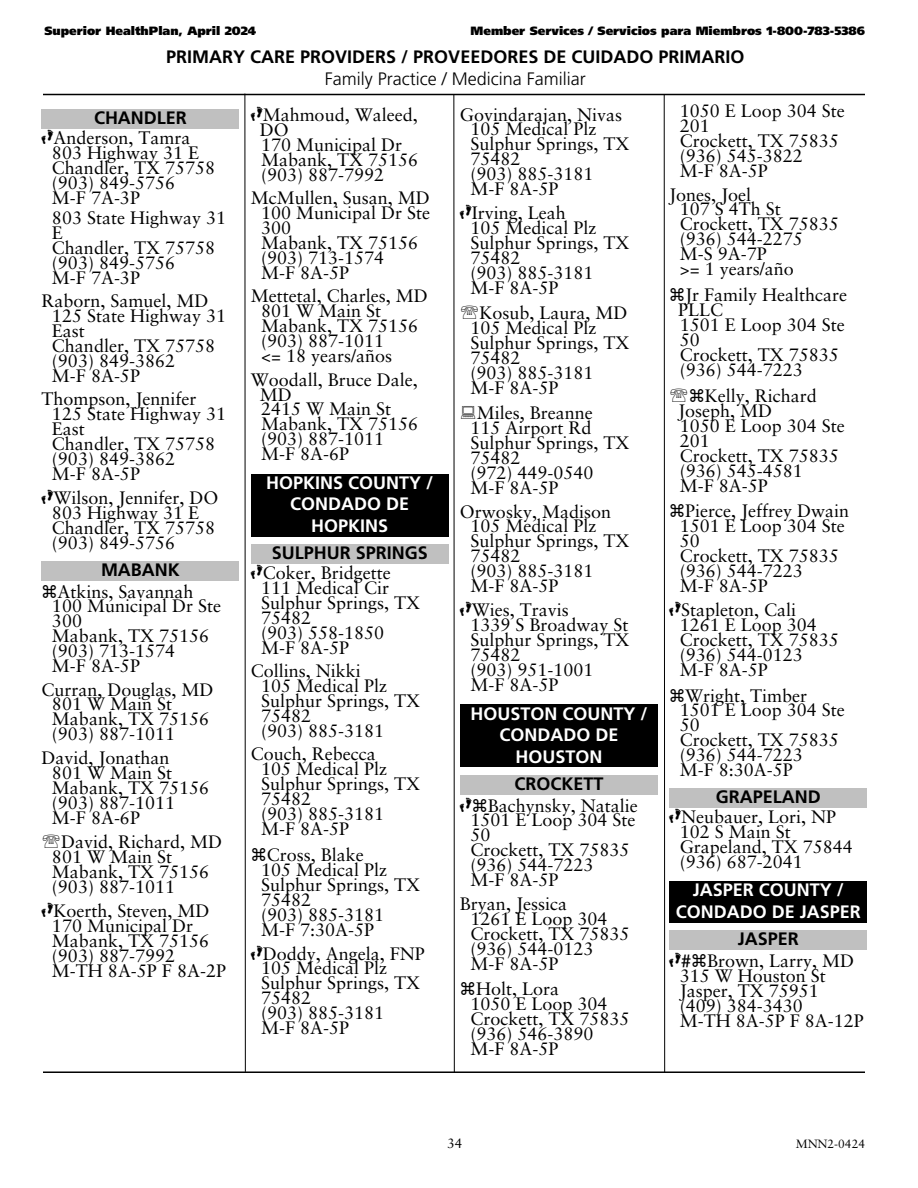
<style>
.page{position:relative;width:918px;height:1188px;background:#fff}
.page>*{position:absolute;margin:0;border:0;box-sizing:border-box;transform-origin:0 0}
.t1{font:18px/15px "Sabon LT Std";color:#000}
.t2{font:700 18px "Frutiger LT Std";color:#000}
.t3{font:700 18px/21.6px "Frutiger LT Std";color:#fff;text-align:center}
.t4{font:300 18px "Frutiger LT Std";color:#000}
.t5{font:13.5px "Sabon LT Std";color:#000}
.t6{font:900 12px "Frutiger LT Std";color:#000}
.t7{font:12px "Sabon LT Std";color:#000}
.s1{font-family:"Feet";font-weight:700}
.s2{font-weight:700}
</style>
<div class="page">
<div style="left:41px;top:109px;width:198px;height:20px;background:#c0c0c0"></div>
<div style="left:41px;top:561px;width:198px;height:19px;background:#c0c0c0"></div>
<div style="left:251px;top:474px;width:198px;height:63px;background:#000"></div>
<div style="left:251px;top:544px;width:198px;height:20px;background:#c0c0c0"></div>
<div style="left:460px;top:704px;width:198px;height:63px;background:#000"></div>
<div style="left:460px;top:775px;width:198px;height:19px;background:#c0c0c0"></div>
<div style="left:669px;top:788px;width:198px;height:20px;background:#c0c0c0"></div>
<div style="left:669px;top:881px;width:198px;height:42px;background:#000"></div>
<div style="left:669px;top:930px;width:198px;height:20px;background:#c0c0c0"></div>
<hr style="left:43px;top:94px;width:822px;height:1px;background:#000">
<hr style="left:43px;top:1071px;width:822px;height:2px;background:#000">
<svg style="left:244px;top:93px;width:2px;height:979px;background:#7e7e7e"></svg>
<svg style="left:453px;top:95px;width:2px;height:977px;background:#7e7e7e"></svg>
<svg style="left:663px;top:93px;width:43px;height:979px"></svg>
<p class="t6" style="left:44px;top:27px;width:213px">Superior HealthPlan, April 2024</p>
<p class="t6" style="left:471px;top:27px;width:396px">Member Services / Servicios para Miembros 1-800-783-5386</p>
<p class="t2" style="left:166px;top:50px;width:580px">PRIMARY CARE PROVIDERS / PROVEEDORES DE CUIDADO PRIMARIO</p>
<p class="t4" style="left:325px;top:71px;width:262px">Family Practice / Medicina Familiar</p>
<p class="t2" style="left:94px;top:112px;width:94px">CHANDLER</p>
<p class="t1" style="left:52px;top:132px;width:165px;text-indent:-10px"><span class="s1">F</span>Anderson, Tamra<br>803 Highway 31 E<br>Chandler, TX 75758 (903) 849-5756<br>M-F 7A-3P</p>
<p class="t1" style="left:52px;top:212px;width:176px">803 State Highway 31<br>E<br>Chandler, TX 75758 (903) 849-5756<br>M-F 7A-3P</p>
<p class="t1" style="left:52px;top:295px;width:176px;text-indent:-10px">Raborn, Samuel, MD<br>125 State Highway 31<br>East<br>Chandler, TX 75758 (903) 849-3862<br>M-F 8A-5P</p>
<p class="t1" style="left:52px;top:393px;width:176px;text-indent:-10px">Thompson, Jennifer<br>125 State Highway 31<br>East<br>Chandler, TX 75758 (903) 849-3862<br>M-F 8A-5P</p>
<p class="t1" style="left:52px;top:492px;width:168px;text-indent:-10px"><span class="s1">F</span>Wilson, Jennifer, DO<br>803 Highway 31 E<br>Chandler, TX 75758 (903) 849-5756</p>
<p class="t2" style="left:101px;top:563px;width:80px">MABANK</p>
<p class="t1" style="left:52px;top:586px;width:171px;text-indent:6px">Atkins, Savannah<br>100 Municipal Dr Ste<br>300<br>Mabank, TX 75156 (903) 713-1574<br>M-F 8A-5P</p>
<p class="t1" style="left:52px;top:684px;width:163px;text-indent:-10px">Curran, Douglas, MD<br>801 W Main St<br>Mabank, TX 75156 (903) 887-1011</p>
<p class="t1" style="left:52px;top:752px;width:159px;text-indent:-10px">David, Jonathan<br>801 W Main St<br>Mabank, TX 75156 (903) 887-1011<br>M-F 8A-6P</p>
<p class="t1" style="left:52px;top:836px;width:172px;text-indent:9px">David, Richard, MD<br>801 W Main St<br>Mabank, TX 75156 (903) 887-1011</p>
<p class="t1" style="left:52px;top:905px;width:176px;text-indent:-10px"><span class="s1">F</span>Koerth, Steven, MD<br>170 Municipal Dr<br>Mabank, TX 75156 (903) 887-7992<br>M-TH 8A-5P F 8A-2P</p>
<p class="t1" style="left:260px;top:109px;width:160px;text-indent:-9px"><span class="s1">F</span>Mahmoud, Waleed,<br>DO<br>170 Municipal Dr<br>Mabank, TX 75156 (903) 887-7992</p>
<p class="t1" style="left:261px;top:192px;width:171px;text-indent:-10px">McMullen, Susan, MD<br>100 Municipal Dr Ste<br>300<br>Mabank, TX 75156 (903) 713-1574<br>M-F 8A-5P</p>
<p class="t1" style="left:261px;top:290px;width:168px;text-indent:-10px">Mettetal, Charles, MD<br>801 W Main St<br>Mabank, TX 75156 (903) 887-1011<br>&lt;= 18 years/años</p>
<p class="t1" style="left:260px;top:374px;width:160px;text-indent:-9px">Woodall, Bruce Dale,<br>MD<br>2415 W Main St<br>Mabank, TX 75156 (903) 887-1011<br>M-F 8A-6P</p>
<p class="t3" style="left:266px;top:474px;width:169px">HOPKINS COUNTY /<br>CONDADO DE<br>HOPKINS</p>
<p class="t2" style="left:272px;top:547px;width:158px">SULPHUR SPRINGS</p>
<p class="t1" style="left:261px;top:567px;width:161px;text-indent:-10px"><span class="s1">F</span>Coker, Bridgette<br>111 Medical Cir<br>Sulphur Springs, TX<br>75482<br>(903) 558-1850<br>M-F 8A-5P</p>
<p class="t1" style="left:261px;top:665px;width:161px;text-indent:-10px">Collins, Nikki<br>105 Medical Plz<br>Sulphur Springs, TX<br>75482<br>(903) 885-3181</p>
<p class="t1" style="left:261px;top:748px;width:161px;text-indent:-10px">Couch, Rebecca<br>105 Medical Plz<br>Sulphur Springs, TX<br>75482<br>(903) 885-3181<br>M-F 8A-5P</p>
<p class="t1" style="left:261px;top:849px;width:161px;text-indent:6px">Cross, Blake<br>105 Medical Plz<br>Sulphur Springs, TX<br>75482<br>(903) 885-3181<br>M-F 7:30A-5P</p>
<p class="t1" style="left:261px;top:948px;width:165px;text-indent:-10px"><span class="s1">F</span>Doddy, Angela, FNP<br>105 Medical Plz<br>Sulphur Springs, TX<br>75482<br>(903) 885-3181<br>M-F 8A-5P</p>
<p class="t1" style="left:470px;top:109px;width:161px;text-indent:-10px">Govindarajan, Nivas<br>105 Medical Plz<br>Sulphur Springs, TX<br>75482<br>(903) 885-3181<br>M-F 8A-5P</p>
<p class="t1" style="left:470px;top:207px;width:161px;text-indent:-10px"><span class="s1">F</span>Irving, Leah<br>105 Medical Plz<br>Sulphur Springs, TX<br>75482<br>(903) 885-3181<br>M-F 8A-5P</p>
<p class="t1" style="left:470px;top:307px;width:161px;text-indent:9px">Kosub, Laura, MD<br>105 Medical Plz<br>Sulphur Springs, TX<br>75482<br>(903) 885-3181<br>M-F 8A-5P</p>
<p class="t1" style="left:470px;top:407px;width:161px;text-indent:6px">Miles, Breanne<br>115 Airport Rd<br>Sulphur Springs, TX<br>75482<br>(972) 449-0540<br>M-F 8A-5P</p>
<p class="t1" style="left:470px;top:506px;width:161px;text-indent:-10px">Orwosky, Madison<br>105 Medical Plz<br>Sulphur Springs, TX<br>75482<br>(903) 885-3181<br>M-F 8A-5P</p>
<p class="t1" style="left:470px;top:604px;width:161px;text-indent:-10px"><span class="s1">F</span>Wies, Travis<br>1339 S Broadway St<br>Sulphur Springs, TX<br>75482<br>(903) 951-1001<br>M-F 8A-5P</p>
<p class="t3" style="left:470px;top:704px;width:179px">HOUSTON COUNTY /<br>CONDADO DE<br>HOUSTON</p>
<p class="t2" style="left:514px;top:777px;width:91px">CROCKETT</p>
<p class="t1" style="left:470px;top:800px;width:169px;text-indent:-10px"><span class="s1">F</span> Bachynsky, Natalie<br>1501 E Loop 304 Ste<br>50<br>Crockett, TX 75835 (936) 544-7223<br>M-F 8A-5P</p>
<p class="t1" style="left:470px;top:898px;width:161px;text-indent:-10px">Bryan, Jessica<br>1261 E Loop 304<br>Crockett, TX 75835 (936) 544-0123<br>M-F 8A-5P</p>
<p class="t1" style="left:470px;top:983px;width:161px;text-indent:6px">Holt, Lora<br>1050 E Loop 304<br>Crockett, TX 75835 (936) 546-3890<br>M-F 8A-5P</p>
<p class="t1" style="left:680px;top:105px;width:167px">1050 E Loop 304 Ste<br>201<br>Crockett, TX 75835 (936) 545-3822<br>M-F 8A-5P</p>
<p class="t1" style="left:680px;top:189px;width:161px;text-indent:-10px">Jones, Joel<br>107 S 4Th St<br>Crockett, TX 75835 (936) 544-2275<br>M-S 9A-7P<br>&gt;= 1 years/año</p>
<p class="t1" style="left:678px;top:289px;width:171px;text-indent:7px">Jr Family Healthcare<br>PLLC<br>1501 E Loop 304 Ste<br>50<br>Crockett, TX 75835 (936) 544-7223</p>
<p class="t1" style="left:678px;top:390px;width:168px;text-indent:27px">Kelly, Richard<br>Joseph, MD<br>1050 E Loop 304 Ste<br>201<br>Crockett, TX 75835 (936) 545-4581<br>M-F 8A-5P</p>
<p class="t1" style="left:680px;top:505px;width:171px;text-indent:6px">Pierce, Jeffrey Dwain<br>1501 E Loop 304 Ste<br>50<br>Crockett, TX 75835 (936) 544-7223<br>M-F 8A-5P</p>
<p class="t1" style="left:680px;top:604px;width:161px;text-indent:-10px"><span class="s1">F</span>Stapleton, Cali<br>1261 E Loop 304<br>Crockett, TX 75835 (936) 544-0123<br>M-F 8A-5P</p>
<p class="t1" style="left:680px;top:690px;width:167px;text-indent:6px">Wright, Timber<br>1501 E Loop 304 Ste<br>50<br>Crockett, TX 75835 (936) 544-7223<br>M-F 8:30A-5P</p>
<p class="t2" style="left:716px;top:791px;width:106px">GRAPELAND</p>
<p class="t1" style="left:680px;top:811px;width:175px;text-indent:-10px"><span class="s1">F</span>Neubauer, Lori, NP<br>102 S Main St<br>Grapeland, TX 75844 (936) 687-2041</p>
<p class="t3" style="left:676px;top:881px;width:187px">JASPER COUNTY /<br>CONDADO DE JASPER</p>
<p class="t2" style="left:738px;top:933px;width:63px">JASPER</p>
<p class="t1" style="left:680px;top:955px;width:186px;text-indent:-10px"><span class="s1">F</span><span class="s2">#</span> Brown, Larry, MD<br>315 W Houston St<br>Jasper, TX 75951 (409) 384-3430<br>M-TH 8A-5P F 8A-12P</p>
<p class="t5" style="left:447px;top:1138px;width:17px">34</p>
<p class="t7" style="left:796px;top:1139px;width:71px">MNN2-0424</p>
</div>
